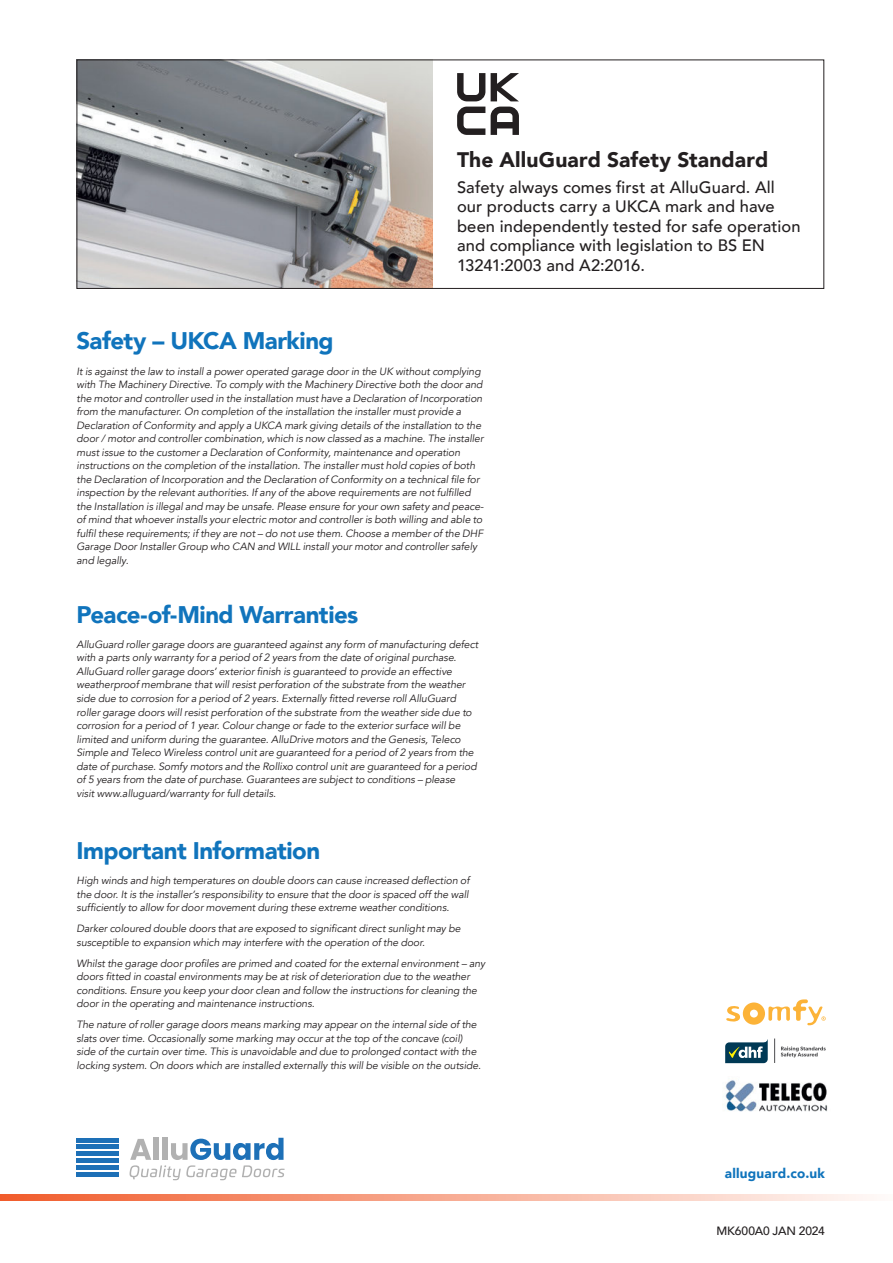
<style>
.page{position:relative;width:893px;height:1263px;background:#fff}
.page>*{position:absolute;margin:0;border:0;box-sizing:border-box;transform-origin:0 0}
.t1{font:900 24px "Avenir";letter-spacing:-.02em;color:#1074bc}
.t2{font:900 21px "Avenir";letter-spacing:.005em;color:#231f20}
.t3{font:500 16.5px/19.5px "Avenir";letter-spacing:.005em;color:#231f20}
.t4{font:900 13.5px "Avenir";letter-spacing:.02em;color:#1074bc}
.t5{font:500 12px "Avenir";letter-spacing:-.01em;color:#231f20}
.t6{font:italic 10.5px/13.5px "Avenir";letter-spacing:-.005em;color:#231f20}
</style>
<div class="page">
<svg style="left:129px;top:1138px;width:156px;height:42px"></svg>
<hr style="left:77px;top:1138px;width:42px;height:4px;background:#1d70b7">
<hr style="left:77px;top:1145px;width:42px;height:4px;background:#1d70b7">
<hr style="left:77px;top:1152px;width:42px;height:4px;background:#1d70b7">
<div style="left:77px;top:1158px;width:42px;height:5px;background:#1d70b7"></div>
<div style="left:77px;top:1165px;width:42px;height:5px;background:#1d70b7"></div>
<div style="left:77px;top:1172px;width:42px;height:5px;background:#1d70b7"></div>
<svg style="left:0;top:1194px;width:870px;height:6px;background:#f7a98f"></svg>
<img style="left:79px;top:62px;width:353px;height:225px">
<svg style="left:781px;top:1046px;width:45px;height:11px"></svg>
<svg style="left:774px;top:1038px;width:1px;height:25px"></svg>
<svg style="left:725px;top:1039px;width:43px;height:24px"></svg>
<svg style="left:726px;top:999px;width:100px;height:26px"></svg>
<img style="left:724px;top:1080px;width:104px;height:32px">
<svg style="left:457px;top:73px;width:28px;height:28px"></svg>
<svg style="left:491px;top:73px;width:28px;height:28px"></svg>
<svg style="left:457px;top:107px;width:28px;height:28px"></svg>
<svg style="left:491px;top:107px;width:28px;height:28px"></svg>
<div style="left:77px;top:60px;width:747px;height:229px;border:1px solid #231f20"></div>
<p class="t1" style="left:77px;top:320px;width:259px">Safety – UKCA Marking</p>
<p class="t2" style="left:457px;top:141px;width:313px">The AlluGuard Safety Standard</p>
<p class="t3" style="left:457px;top:176px;width:345px">Safety always comes first at AlluGuard. All our products carry a UKCA mark and have been independently tested for safe operation and compliance with legislation to BS EN 13241:2003 and A2:2016.</p>
<p class="t6" style="left:77px;top:365px;width:409px">It is against the law to install a power operated garage door in the UK without complying with The Machinery Directive. To comply with the Machinery Directive both the door and the motor and controller used in the installation must have a Declaration of Incorporation from the manufacturer. On completion of the installation the installer must provide a Declaration of Conformity and apply a UKCA mark giving details of the installation to the door / motor and controller combination, which is now classed as a machine. The installer must issue to the customer a Declaration of Conformity, maintenance and operation instructions on the completion of the installation. The installer must hold copies of both the Declaration of Incorporation and the Declaration of Conformity on a technical file for inspection by the relevant authorities. If any of the above requirements are not fulfilled the Installation is illegal and may be unsafe. Please ensure for your own safety and peace&shy;of mind that whoever installs your electric motor and controller is both willing and able to fulfil these requirements; if they are not – do not use them. Choose a member of the DHF Garage Door Installer Group who CAN and WILL install your motor and controller safely and legally.</p>
<p class="t1" style="left:77px;top:594px;width:283px">Peace-of-Mind Warranties</p>
<p class="t6" style="left:77px;top:638px;width:403px">AlluGuard roller garage doors are guaranteed against any form of manufacturing defect with a parts only warranty for a period of 2 years from the date of original purchase.<br>AlluGuard roller garage doors’ exterior finish is guaranteed to provide an effective weatherproof membrane that will resist perforation of the substrate from the weather side due to corrosion for a period of 2 years. Externally fitted reverse roll AlluGuard roller garage doors will resist perforation of the substrate from the weather side due to corrosion for a period of 1 year. Colour change or fade to the exterior surface will be limited and uniform during the guarantee. AlluDrive motors and the Genesis, Teleco Simple and Teleco Wireless control unit are guaranteed for a period of 2 years from the date of purchase. Somfy motors and the Rollixo control unit are guaranteed for a period of 5 years from the date of purchase. Guarantees are subject to conditions – please<br>visit www.alluguard/warranty for full details.</p>
<p class="t1" style="left:77px;top:830px;width:245px">Important Information</p>
<p class="t6" style="left:77px;top:874px;width:394px;text-align:justify">High winds and high temperatures on double doors can cause increased deflection of the door. It is the installer’s responsibility to ensure that the door is spaced off the wall sufficiently to allow for door movement during these extreme weather conditions.</p>
<p class="t6" style="left:77px;top:922px;width:386px">Darker coloured double doors that are exposed to significant direct sunlight may be susceptible to expansion which may interfere with the operation of the door.</p>
<p class="t6" style="left:77px;top:957px;width:410px">Whilst the garage door profiles are primed and coated for the external environment – any doors fitted in coastal environments may be at risk of deterioration due to the weather conditions. Ensure you keep your door clean and follow the instructions for cleaning the door in the operating and maintenance instructions.</p>
<p class="t6" style="left:77px;top:1018px;width:406px">The nature of roller garage doors means marking may appear on the internal side of the slats over time. Occasionally some marking may occur at the top of the concave (coil) side of the curtain over time. This is unavoidable and due to prolonged contact with the locking system. On doors which are installed externally this will be visible on the outside.</p>
<p class="t4" style="left:725px;top:1161px;width:102px">alluguard.co.uk</p>
<p class="t5" style="left:716px;top:1220px;width:110px">MK600A0 JAN 2024</p>
</div>
